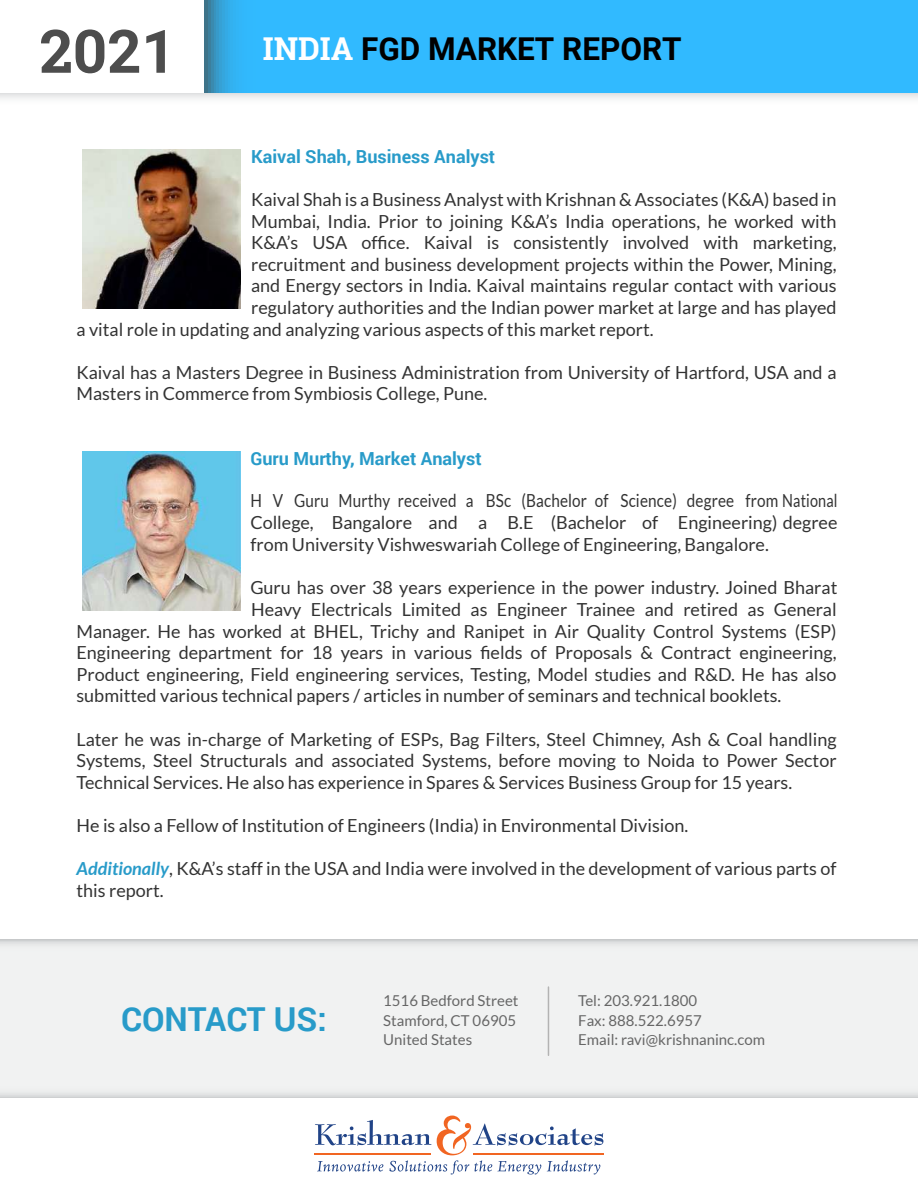
<style>
.page{position:relative;width:918px;height:1188px;background:#fff}
.page>*{position:absolute;margin:0;border:0;box-sizing:border-box;transform-origin:0 0}
.t1{font:700 60px "Roboto Slab";color:#4d4d4d}
.t2{font:700 33px "Roboto";color:#289bc9}
.t3{font:700 31.5px "Roboto";color:#000}
.t4{font:18px/21.6px "Lato";color:#333}
.t5{font:18px/22px "Lato";color:#333;text-align:justify;scale:.85 1}
.t6{font:700 18px "Roboto";color:#289bc9}
.t7{font:15px/19.5px "Lato";color:#666}
.s1{font-family:"Roboto"}
.s2{font-family:"Roboto Slab";color:#fff}
.s3{font-weight:700;font-style:italic;color:#289bc9}
</style>
<div class="page">
<img style="left:82px;top:451px;width:158px;height:160px">
<div style="left:0;top:93px;width:918px;height:45px;background:linear-gradient(to bottom,#f6f6f6,#fff)"></div>
<div style="left:205px;top:0;width:713px;height:93px;background:#31baff"></div>
<img style="left:82px;top:150px;width:159px;height:158px">
<svg style="left:315px;top:1116px;width:288px;height:59px"></svg>
<div style="left:1px;top:940px;width:917px;height:158px;background:#f1f2f2"></div>
<hr style="left:548px;top:987px;width:1px;height:68px;background:#b3b3b3">
<h1 class="t1" style="left:40px;top:10px;width:138px">20<span class="s1">21</span></h1>
<h3 class="t3" style="left:263px;top:26px;width:420px"><span class="s2">INDIA</span> FGD MARKET REPORT</h3>
<p class="t6" style="left:251px;top:144px;width:246px">Kaival Shah, Business Analyst</p>
<p class="t4" style="left:251px;top:188px;width:587px">Kaival Shah is a Business Analyst with Krishnan &amp; Associates (K&amp;A) based in</p>
<p class="t4" style="left:251px;top:210px;width:587px">Mumbai, India. Prior to joining K&amp;A’s India operations, he worked with</p>
<p class="t4" style="left:251px;top:232px;width:587px">K&amp;A’s USA office. Kaival is consistently involved with marketing,</p>
<p class="t4" style="left:251px;top:253px;width:587px">recruitment and business development projects within the Power, Mining,</p>
<p class="t4" style="left:251px;top:275px;width:587px">and Energy sectors in India. Kaival maintains regular contact with various</p>
<p class="t4" style="left:251px;top:296px;width:587px">regulatory authorities and the Indian power market at large and has played</p>
<p class="t4" style="left:77px;top:318px;width:579px">a vital role in updating and analyzing various aspects of this market report.</p>
<p class="t4" style="left:77px;top:361px;width:762px">Kaival has a Masters Degree in Business Administration from University of Hartford, USA and a<br>Masters in Commerce from Symbiosis College, Pune.</p>
<p class="t6" style="left:250px;top:446px;width:233px">Guru Murthy, Market Analyst</p>
<p class="t5" style="left:250px;top:489px;width:692px">H V Guru Murthy received a BSc (Bachelor of Science) degree from National College, Bangalore and a B.E (Bachelor of Engineering) degree from University Vishweswariah College of Engineering, Bangalore.</p>
<p class="t4" style="left:250px;top:577px;width:589px">Guru has over 38 years experience in the power industry. Joined Bharat</p>
<p class="t4" style="left:251px;top:599px;width:587px">Heavy Electricals Limited as Engineer Trainee and retired as General</p>
<p class="t4" style="left:77px;top:620px;width:762px">Manager. He has worked at BHEL, Trichy and Ranipet in Air Quality Control Systems (ESP)</p>
<p class="t4" style="left:77px;top:642px;width:762px">Engineering department for 18 years in various fields of Proposals &amp; Contract engineering,</p>
<p class="t4" style="left:77px;top:663px;width:762px">Product engineering, Field engineering services, Testing, Model studies and R&amp;D. He has also</p>
<p class="t4" style="left:77px;top:685px;width:706px">submitted various technical papers / articles in number of seminars and technical booklets.</p>
<p class="t4" style="left:77px;top:728px;width:762px;text-align:justify">Later he was in-charge of Marketing of ESPs, Bag Filters, Steel Chimney, Ash &amp; Coal handling Systems, Steel Structurals and associated Systems, before moving to Noida to Power Sector Technical Services. He also has experience in Spares &amp; Services Business Group for 15 years.</p>
<p class="t4" style="left:77px;top:815px;width:613px">He is also a Fellow of Institution of Engineers (India) in Environmental Division.</p>
<p class="t4" style="left:77px;top:858px;width:762px"><span class="s3">Additionally</span>, K&amp;A’s staff in the USA and India were involved in the development of various parts of this report.</p>
<h2 class="t2" style="left:121px;top:996px;width:207px">CONTACT US:</h2>
<p class="t7" style="left:383px;top:991px;width:137px">1516 Bedford Street<br>Stamford, CT 06905<br>United States</p>
<p class="t7" style="left:578px;top:991px;width:188px">Tel: 203.921.1800<br>Fax: 888.522.6957<br>Email: ravi@krishnaninc.com</p>
</div>
